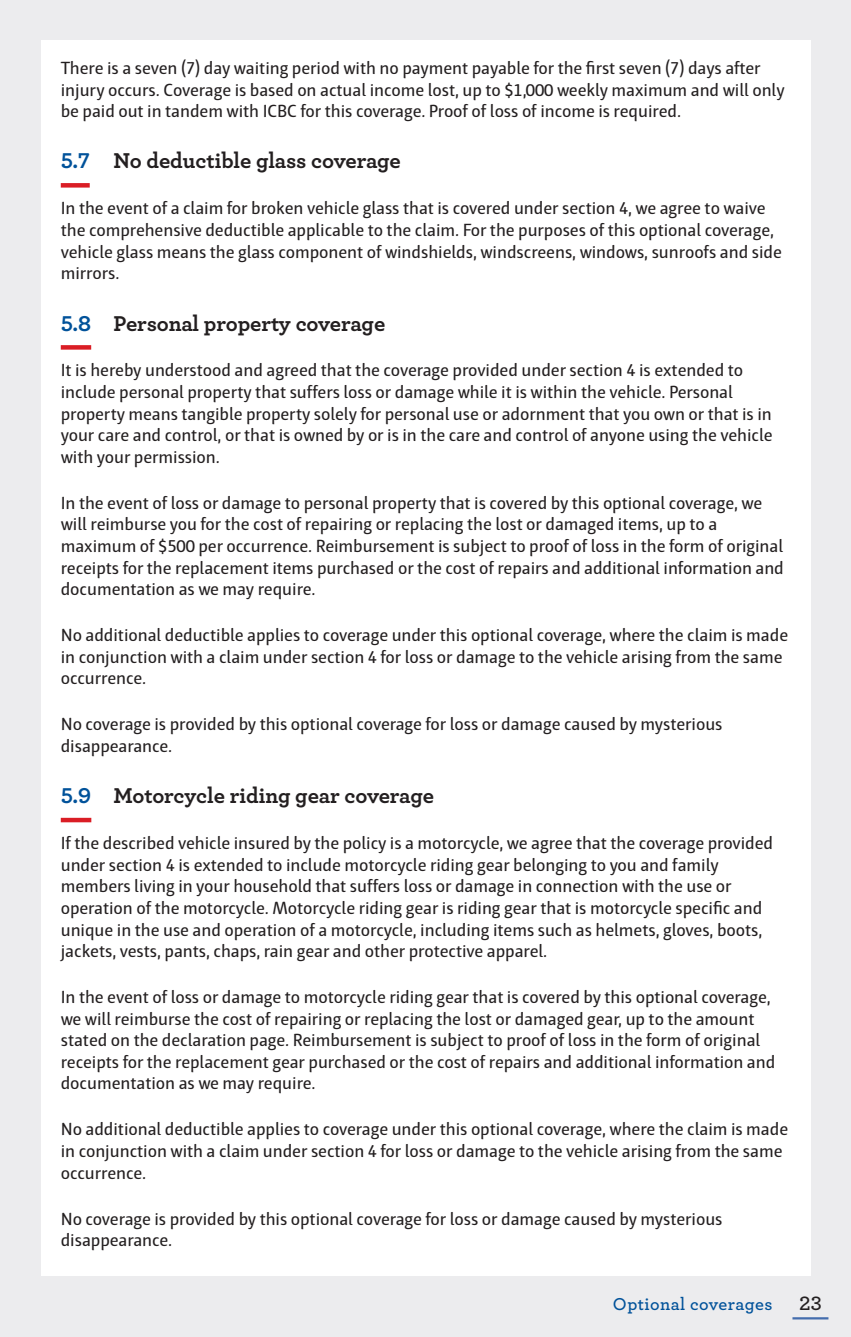
<style>
.page{position:relative;width:851px;height:1337px;background:#fff}
.page>*{position:absolute;margin:0;border:0;box-sizing:border-box;transform-origin:0 0}
.Body{font:700 22.5px "Archer";letter-spacing:-.005em;color:#231f20}
.t1{font:600 20.25px "Archer";color:#231f20}
.Body-2{font:18px/21.6px "Haptic";letter-spacing:-.005em;color:#231f20}
.t2{font:600 18px "Archer";letter-spacing:.025em;color:#01529a}
.s1{color:#01529a}
</style>
<div class="page">
<div style="left:0;top:0;width:850px;height:1336px;background:#ececee"></div>
<div style="left:40px;top:40px;width:770px;height:1236px;background:#fff"></div>
<hr style="left:792px;top:1317px;width:36px;height:2px;background:#446dad">
<div style="left:61px;top:183px;width:29px;height:5px;background:#da1d25"></div>
<div style="left:61px;top:345px;width:30px;height:5px;background:#da1d25"></div>
<hr style="left:61px;top:818px;width:30px;height:4px;background:#da1d25">
<p class="Body-2" style="left:61px;top:57px;width:725px">There is a seven (7) day waiting period with no payment payable for the first seven (7) days after injury occurs. Coverage is based on actual income lost, up to $1,000 weekly maximum and will only be paid out in tandem with ICBC for this coverage. Proof of loss of income is required.</p>
<p class="Body" style="left:61px;top:143px;width:341px"><span class="s1">5.7</span> No deductible glass coverage</p>
<p class="Body-2" style="left:61px;top:197px;width:722px">In the event of a claim for broken vehicle glass that is covered under section 4, we agree to waive the comprehensive deductible applicable to the claim. For the purposes of this optional coverage, vehicle glass means the glass component of windshields, windscreens, windows, sunroofs and side mirrors.</p>
<p class="Body" style="left:61px;top:305px;width:326px"><span class="s1">5.8</span> Personal property coverage</p>
<p class="Body-2" style="left:61px;top:359px;width:713px">It is hereby understood and agreed that the coverage provided under section 4 is extended to include personal property that suffers loss or damage while it is within the vehicle. Personal property means tangible property solely for personal use or adornment that you own or that is in your care and control, or that is owned by or is in the care and control of anyone using the vehicle with your permission.</p>
<p class="Body-2" style="left:61px;top:492px;width:724px">In the event of loss or damage to personal property that is covered by this optional coverage, we will reimburse you for the cost of repairing or replacing the lost or damaged items, up to a maximum of $500 per occurrence. Reimbursement is subject to proof of loss in the form of original receipts for the replacement items purchased or the cost of repairs and additional information and documentation as we may require.</p>
<p class="Body-2" style="left:61px;top:624px;width:728px">No additional deductible applies to coverage under this optional coverage, where the claim is made in conjunction with a claim under section 4 for loss or damage to the vehicle arising from the same occurrence.</p>
<p class="Body-2" style="left:61px;top:713px;width:663px">No coverage is provided by this optional coverage for loss or damage caused by mysterious disappearance.</p>
<p class="Body" style="left:61px;top:778px;width:375px"><span class="s1">5.9</span> Motorcycle riding gear coverage</p>
<p class="Body-2" style="left:61px;top:832px;width:713px">If the described vehicle insured by the policy is a motorcycle, we agree that the coverage provided under section 4 is extended to include motorcycle riding gear belonging to you and family members living in your household that suffers loss or damage in connection with the use or operation of the motorcycle. Motorcycle riding gear is riding gear that is motorcycle specific and unique in the use and operation of a motorcycle, including items such as helmets, gloves, boots, jackets, vests, pants, chaps, rain gear and other protective apparel.</p>
<p class="Body-2" style="left:61px;top:986px;width:716px">In the event of loss or damage to motorcycle riding gear that is covered by this optional coverage, we will reimburse the cost of repairing or replacing the lost or damaged gear, up to the amount stated on the declaration page. Reimbursement is subject to proof of loss in the form of original receipts for the replacement gear purchased or the cost of repairs and additional information and documentation as we may require.</p>
<p class="Body-2" style="left:61px;top:1118px;width:728px">No additional deductible applies to coverage under this optional coverage, where the claim is made in conjunction with a claim under section 4 for loss or damage to the vehicle arising from the same occurrence.</p>
<p class="Body-2" style="left:61px;top:1207px;width:663px">No coverage is provided by this optional coverage for loss or damage caused by mysterious disappearance.</p>
<p class="t2" style="left:613px;top:1290px;width:161px">Optional coverages</p>
<p class="t1" style="left:799px;top:1288px;width:24px">23</p>
</div>
